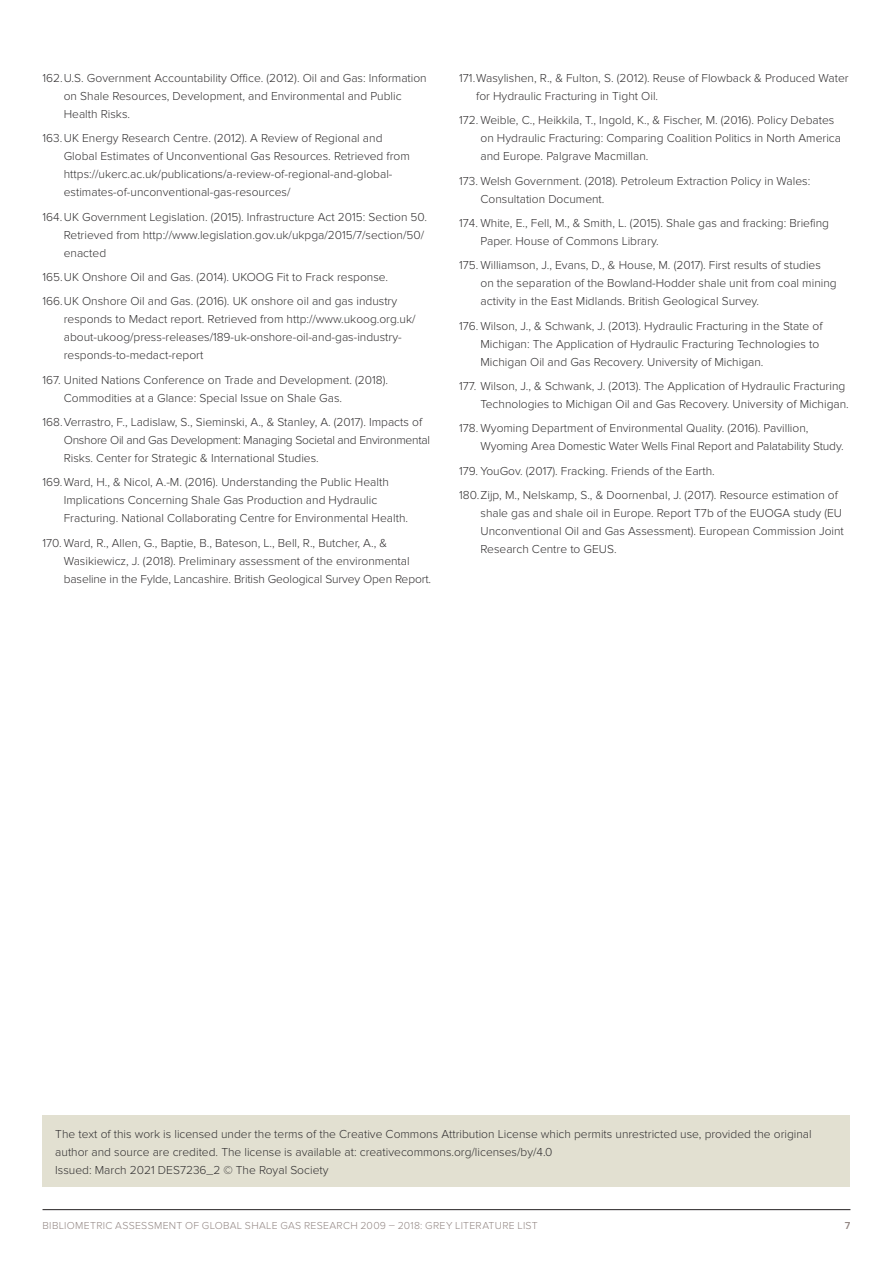
<style>
.page{position:relative;width:893px;height:1263px;background:#fff}
.page>*{position:absolute;margin:0;border:0;box-sizing:border-box;transform-origin:0 0}
.Body_copy{font:300 12px/18px "Proxima Nova";color:#333132}
.t1{font:300 10.5px "Proxima Nova";letter-spacing:.03em;color:#938784}
.t2{font:600 10.5px "Proxima Nova";color:#938784}
</style>
<div class="page">
<hr style="left:43px;top:1209px;width:807px;height:1px;background:#231f20">
<div style="left:43px;top:1115px;width:807px;height:71px;background:#e2e0d1"></div>
<p class="Body_copy" style="left:64px;top:69px;width:364px;text-indent:-21px">162.U.S. Government Accountability Office. (2012). Oil and Gas: Information on Shale Resources, Development, and Environmental and Public<br>Health Risks.</p>
<p class="Body_copy" style="left:64px;top:129px;width:348px;text-indent:-21px">163.UK Energy Research Centre. (2012). A Review of Regional and Global Estimates of Unconventional Gas Resources. Retrieved from https://ukerc.ac.uk/publications/a-review-of-regional-and-global&shy;estimates-of-unconventional-gas-resources/</p>
<p class="Body_copy" style="left:64px;top:208px;width:365px;text-indent:-21px">164.UK Government Legislation. (2015). Infrastructure Act 2015: Section 50.<br>Retrieved from http://www.legislation.gov.uk/ukpga/2015/7/section/50/ enacted</p>
<p class="Body_copy" style="left:43px;top:268px;width:347px">165.UK Onshore Oil and Gas. (2014). UKOOG Fit to Frack response.</p>
<p class="Body_copy" style="left:64px;top:292px;width:353px;text-indent:-21px">166.UK Onshore Oil and Gas. (2016). UK onshore oil and gas industry responds to Medact report. Retrieved from http://www.ukoog.org.uk/ about-ukoog/press-releases/189-uk-onshore-oil-and-gas-industry&shy;responds-to-medact-report</p>
<p class="Body_copy" style="left:64px;top:371px;width:326px;text-indent:-21px">167. United Nations Conference on Trade and Development. (2018).<br>Commodities at a Glance: Special Issue on Shale Gas.</p>
<p class="Body_copy" style="left:64px;top:413px;width:368px;text-indent:-21px">168.Verrastro, F., Ladislaw, S., Sieminski, A., &amp; Stanley, A. (2017). Impacts of<br>Onshore Oil and Gas Development: Managing Societal and Environmental<br>Risks. Center for Strategic &amp; International Studies.</p>
<p class="Body_copy" style="left:64px;top:474px;width:346px;text-indent:-21px">169.Ward, H., &amp; Nicol, A.-M. (2016). Understanding the Public Health<br>Implications Concerning Shale Gas Production and Hydraulic<br>Fracturing. National Collaborating Centre for Environmental Health.</p>
<p class="Body_copy" style="left:64px;top:534px;width:369px;text-indent:-21px">170. Ward, R., Allen, G., Baptie, B., Bateson, L., Bell, R., Butcher, A., &amp;<br>Wasikiewicz, J. (2018). Preliminary assessment of the environmental baseline in the Fylde, Lancashire. British Geological Survey Open Report.</p>
<p class="Body_copy" style="left:476px;top:69px;width:374px;text-indent:-17px">171.Wasylishen, R., &amp; Fulton, S. (2012). Reuse of Flowback &amp; Produced Water for Hydraulic Fracturing in Tight Oil.</p>
<p class="Body_copy" style="left:480px;top:111px;width:362px;text-indent:-21px">172. Weible, C., Heikkila, T., Ingold, K., &amp; Fischer, M. (2016). Policy Debates on Hydraulic Fracturing: Comparing Coalition Politics in North America and Europe. Palgrave Macmillan.</p>
<p class="Body_copy" style="left:480px;top:172px;width:331px;text-indent:-21px">173. Welsh Government. (2018). Petroleum Extraction Policy in Wales:<br>Consultation Document.</p>
<p class="Body_copy" style="left:480px;top:214px;width:350px;text-indent:-21px">174. White, E., Fell, M., &amp; Smith, L. (2015). Shale gas and fracking: Briefing<br>Paper. House of Commons Library.</p>
<p class="Body_copy" style="left:480px;top:256px;width:358px;text-indent:-21px">175. Williamson, J., Evans, D., &amp; House, M. (2017). First results of studies on the separation of the Bowland-Hodder shale unit from coal mining activity in the East Midlands. British Geological Survey.</p>
<p class="Body_copy" style="left:480px;top:317px;width:343px;text-indent:-21px">176. Wilson, J., &amp; Schwank, J. (2013). Hydraulic Fracturing in the State of<br>Michigan: The Application of Hydraulic Fracturing Technologies to<br>Michigan Oil and Gas Recovery. University of Michigan.</p>
<p class="Body_copy" style="left:459px;top:377px;width:391px;text-align:right">177. Wilson, J., &amp; Schwank, J. (2013). The Application of Hydraulic Fracturing<br>Technologies to Michigan Oil and Gas Recovery. University of Michigan.</p>
<p class="Body_copy" style="left:480px;top:420px;width:365px;text-indent:-21px">178. Wyoming Department of Environmental Quality. (2016). Pavillion,<br>Wyoming Area Domestic Water Wells Final Report and Palatability Study.</p>
<p class="Body_copy" style="left:459px;top:462px;width:257px">179. YouGov. (2017). Fracking. Friends of the Earth.</p>
<p class="Body_copy" style="left:480px;top:486px;width:365px;text-indent:-21px">180.Zijp, M., Nelskamp, S., &amp; Doornenbal, J. (2017). Resource estimation of shale gas and shale oil in Europe. Report T7b of the EUOGA study (EU Unconventional Oil and Gas Assessment). European Commission Joint Research Centre to GEUS.</p>
<p class="Body_copy" style="left:55px;top:1125px;width:758px">The text of this work is licensed under the terms of the Creative Commons Attribution License which permits unrestricted use, provided the original author and source are credited. The license is available at: creativecommons.org/licenses/by/4.0</p>
<p class="Body_copy" style="left:55px;top:1161px;width:275px">Issued: March 2021 DES7236_2 © The Royal Society</p>
<p class="t1" style="left:43px;top:1219px;width:497px">BIBLIOMETRIC ASSESSMENT OF GLOBAL SHALE GAS RESEARCH 2009 – 2018: GREY LITERATURE LIST</p>
<p class="t2" style="left:845px;top:1219px;width:7px">7</p>
</div>
